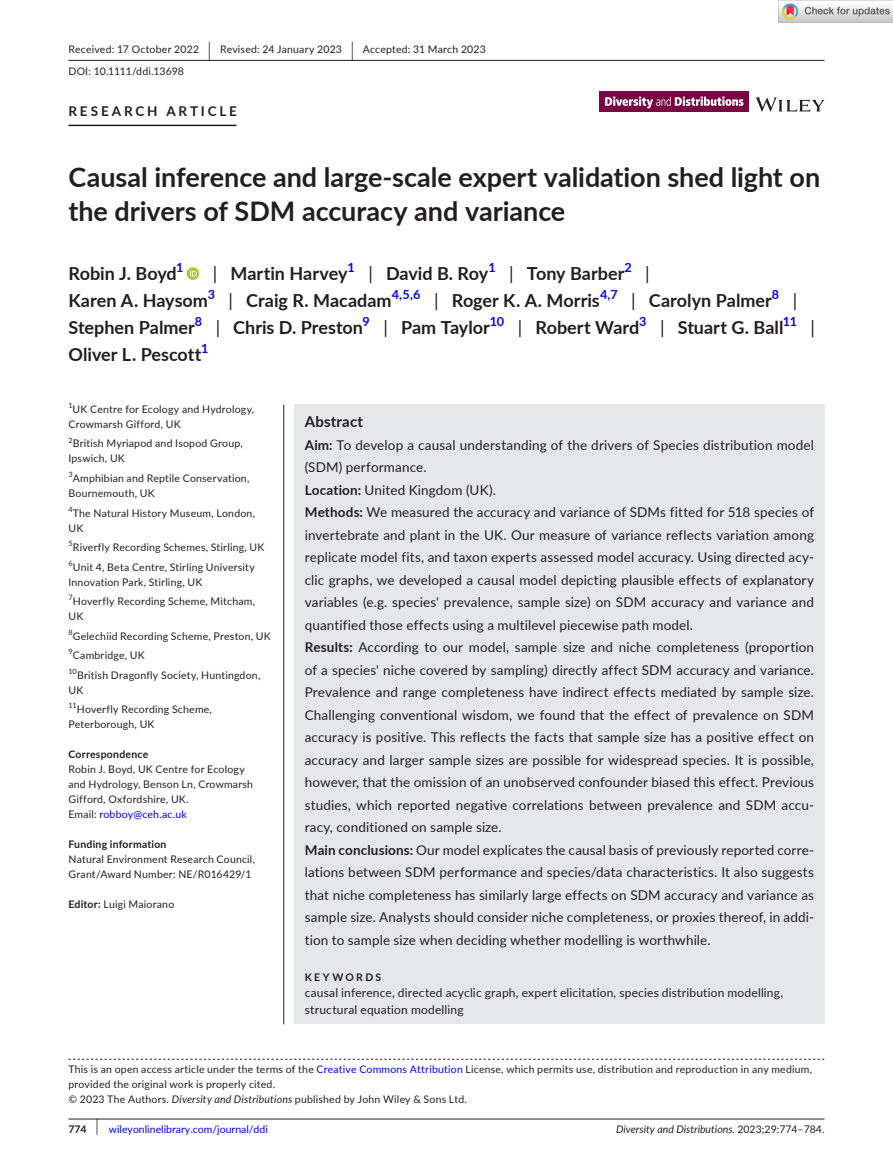
<style>
.page{position:relative;width:893px;height:1174px;background:#fff}
.page>*{position:absolute;margin:0;border:0;box-sizing:border-box;transform-origin:0 0}
.t1{font:700 27px/34.5px "Lato";color:#231f20}
.t2{font:700 18px "Lato";color:#231f20}
.t3{font:18px "Lato";color:#231f20}
.t4{font:700 15px "Lato";letter-spacing:.015em;color:#231f20}
.t5{font:13.5px/22.5px "Lato";letter-spacing:.01em;color:#231f20}
.t6{font:700 13.5px "Lato";letter-spacing:.21em;color:#231f20}
.t7{font:700 12.6px "Lato";color:#00f}
.t8{font:12px/16.5px "Lato";letter-spacing:.015em;color:#231f20}
.t9{font:10.5px/15px "Lato";letter-spacing:.02em;color:#231f20}
.t10{font:italic 10.5px "Lato";color:#231f20}
.t11{font:10.5px "Lato";color:#00f}
.t12{font:700 10.5px "Lato";letter-spacing:.02em;color:#231f20}
.t13{font:700 10.5px "Lato";letter-spacing:.22em;color:#231f20}
.s1{font-size:19.65px}
.s2{font-weight:400}
.s3{color:#00f}
.s4{font-weight:700}
.s5{font-style:italic}
.s6{font-weight:700;color:#231f20}
.s7{font-size:17.4px;color:#231f20}
.s8{font-style:normal}
</style>
<div class="page">
<hr style="left:68px;top:1118px;width:756px;height:1px;background:#231f20">
<svg style="left:756px;top:97px;width:68px;height:15px"></svg>
<img style="left:599px;top:91px;width:149px;height:21px">
<hr style="left:68px;top:60px;width:756px;height:1px;background:#231f20">
<hr style="left:68px;top:125px;width:169px;height:1px;background:#231f20">
<svg style="left:187px;top:267px;width:12px;height:13px"></svg>
<svg style="left:190px;top:269px;width:7px;height:7px"></svg>
<svg style="left:68px;top:1058px;width:756px;height:1px"></svg>
<div style="left:294px;top:404px;width:530px;height:620px;background:#e6e7e9"></div>
<hr style="left:283px;top:404px;width:1px;height:620px;background:#231f20">
<img style="left:779px;top:0;width:114px;height:23px">
<p class="t9" style="left:68px;top:38px;width:419px;line-height:21.8px">Received: 17 October 2022 <span class="s1">|</span> Revised: 24 January 2023 <span class="s1">|</span> Accepted: 31 March 2023<br>DOI: 10.1111/ddi.13698</p>
<p class="t6" style="left:68px;top:101px;width:170px">RESEARCH ARTICLE</p>
<h1 class="t1" style="left:68px;top:159px;width:753px">Causal inference and large-scale expert validation shed light on the drivers of SDM accuracy and variance</h1>
<h2 class="t2" style="left:68px;top:260px;width:110px">Robin J. Boyd</h2>
<p class="t7" style="left:176px;top:258px;width:9px">1</p>
<h2 class="t2" style="left:213px;top:260px;width:136px"><span class="s2">|</span> Martin Harvey</h2>
<p class="t7" style="left:348px;top:258px;width:9px">1</p>
<h2 class="t2" style="left:368px;top:260px;width:121px"><span class="s2">|</span> David B. Roy</h2>
<p class="t7" style="left:488px;top:258px;width:9px">1</p>
<h2 class="t2" style="left:509px;top:260px;width:117px"><span class="s2">|</span> Tony Barber</h2>
<p class="t7" style="left:624px;top:258px;width:9px">2</p>
<h2 class="t3" style="left:645px;top:260px;width:6px">|</h2>
<h2 class="t2" style="left:68px;top:287px;width:141px">Karen A. Haysom</h2>
<p class="t7" style="left:208px;top:285px;width:9px">3</p>
<h2 class="t2" style="left:229px;top:287px;width:165px"><span class="s2">|</span> Craig R. Macadam</h2>
<p class="t7" style="left:392px;top:285px;width:30px">4,5,6</p>
<h2 class="t2" style="left:434px;top:287px;width:167px"><span class="s2">|</span> Roger K. A. Morris</h2>
<p class="t7" style="left:600px;top:285px;width:19px">4,7</p>
<h2 class="t2" style="left:631px;top:287px;width:142px"><span class="s2">|</span> Carolyn Palmer</h2>
<p class="t7" style="left:772px;top:285px;width:9px">8</p>
<h2 class="t3" style="left:793px;top:287px;width:6px">|</h2>
<h2 class="t2" style="left:68px;top:314px;width:128px">Stephen Palmer</h2>
<p class="t7" style="left:195px;top:312px;width:9px">8</p>
<h2 class="t2" style="left:216px;top:314px;width:149px"><span class="s2">|</span> Chris D. Preston</h2>
<p class="t7" style="left:363px;top:312px;width:9px">9</p>
<h2 class="t2" style="left:383px;top:314px;width:108px"><span class="s2">|</span> Pam Taylor</h2>
<p class="t7" style="left:490px;top:312px;width:16px">10</p>
<h2 class="t2" style="left:518px;top:314px;width:123px"><span class="s2">|</span> Robert Ward</h2>
<p class="t7" style="left:639px;top:312px;width:9px">3</p>
<h2 class="t2" style="left:660px;top:314px;width:125px"><span class="s2">|</span> Stuart G. Ball</h2>
<p class="t7" style="left:783px;top:312px;width:16px">11</p>
<h2 class="t3" style="left:811px;top:314px;width:6px">|</h2>
<h2 class="t2" style="left:68px;top:341px;width:134px">Oliver L. Pescott</h2>
<p class="t7" style="left:201px;top:339px;width:9px">1</p>
<p class="t9" style="left:68px;top:401px;width:187px"><sup>1</sup>UK Centre for Ecology and Hydrology,<br>Crowmarsh Gifford, UK</p>
<p class="t9" style="left:68px;top:436px;width:176px"><sup>2</sup>British Myriapod and Isopod Group,<br>Ipswich, UK</p>
<p class="t9" style="left:68px;top:470px;width:182px"><sup>3</sup>Amphibian and Reptile Conservation,<br>Bournemouth, UK</p>
<p class="t9" style="left:68px;top:505px;width:188px"><sup>4</sup>The Natural History Museum, London,<br>UK</p>
<p class="t9" style="left:68px;top:537px;width:198px;line-height:19.5px"><sup>5</sup>Riverfly Recording Schemes, Stirling, UK<br><sup>6</sup>Unit 4, Beta Centre, Stirling University</p>
<p class="t9" style="left:68px;top:571px;width:188px;line-height:19.5px">Innovation Park, Stirling, UK<br><sup>7</sup>Hoverfly Recording Scheme, Mitcham,</p>
<p class="t9" style="left:68px;top:606px;width:204px;line-height:19.5px">UK<br><sup>8</sup>Gelechiid Recording Scheme, Preston, UK<br><sup>9</sup>Cambridge, UK<br><sup>10</sup>British Dragonfly Society, Huntingdon,</p>
<p class="t9" style="left:68px;top:679px;width:145px;line-height:19.5px">UK<br><sup>11</sup>Hoverfly Recording Scheme,</p>
<p class="t9" style="left:68px;top:716px;width:88px">Peterborough, UK</p>
<p class="t12" style="left:68px;top:746px;width:81px">Correspondence</p>
<p class="t9" style="left:68px;top:761px;width:186px">Robin J. Boyd, UK Centre for Ecology and Hydrology, Benson Ln, Crowmarsh<br>Gifford, Oxfordshire, UK.<br>Email: <span class="s3">robboy@ceh.ac.uk</span></p>
<p class="t12" style="left:68px;top:836px;width:100px">Funding information</p>
<p class="t9" style="left:68px;top:851px;width:188px">Natural Environment Research Council,<br>Grant/Award Number: NE/R016429/1</p>
<p class="t9" style="left:68px;top:896px;width:107px"><span class="s4">Editor:</span> Luigi Maiorano</p>
<p class="t4" style="left:305px;top:410px;width:60px">Abstract</p>
<p class="t5" style="left:305px;top:433px;width:511px"><span class="s4">Aim:</span> To develop a causal understanding of the drivers of Species distribution model (SDM) performance.<br><span class="s4">Location:</span> United Kingdom (UK).<br><span class="s4">Methods:</span> We measured the accuracy and variance of SDMs fitted for 518 species of invertebrate and plant in the UK. Our measure of variance reflects variation among replicate model fits, and taxon experts assessed model accuracy. Using directed acy&shy;clic graphs, we developed a causal model depicting plausible effects of explanatory variables (e.g. species' prevalence, sample size) on SDM accuracy and variance and quantified those effects using a multilevel piecewise path model.<br><span class="s4">Results:</span> According to our model, sample size and niche completeness (proportion of a species' niche covered by sampling) directly affect SDM accuracy and variance.<br>Prevalence and range completeness have indirect effects mediated by sample size.<br>Challenging conventional wisdom, we found that the effect of prevalence on SDM accuracy is positive. This reflects the facts that sample size has a positive effect on accuracy and larger sample sizes are possible for widespread species. It is possible, however, that the omission of an unobserved confounder biased this effect. Previous studies, which reported negative correlations between prevalence and SDM accu&shy;racy, conditioned on sample size.<br><span class="s4">Main conclusions:</span> Our model explicates the causal basis of previously reported corre&shy;lations between SDM performance and species/data characteristics. It also suggests that niche completeness has similarly large effects on SDM accuracy and variance as sample size. Analysts should consider niche completeness, or proxies thereof, in addi&shy;tion to sample size when deciding whether modelling is worthwhile.</p>
<p class="t13" style="left:305px;top:969px;width:78px">KEYWORDS</p>
<p class="t8" style="left:305px;top:984px;width:480px">causal inference, directed acyclic graph, expert elicitation, species distribution modelling, structural equation modelling</p>
<p class="t9" style="left:68px;top:1061px;width:745px">This is an open access article under the terms of the <span class="s3">Creative Commons Attribution</span> License, which permits use, distribution and reproduction in any medium, provided the original work is properly cited.<br>© 2023 The Authors. <span class="s5">Diversity and Distributions</span> published by John Wiley &amp; Sons Ltd.</p>
<p class="t11" style="left:68px;top:1121px;width:201px"><span class="s6">774</span> <span class="s7">|</span> wileyonlinelibrary.com/journal/ddi</p>
<p class="t10" style="left:616px;top:1121px;width:210px">Diversity and Distributions. <span class="s8">2023;29:774–784.</span></p>
</div>
